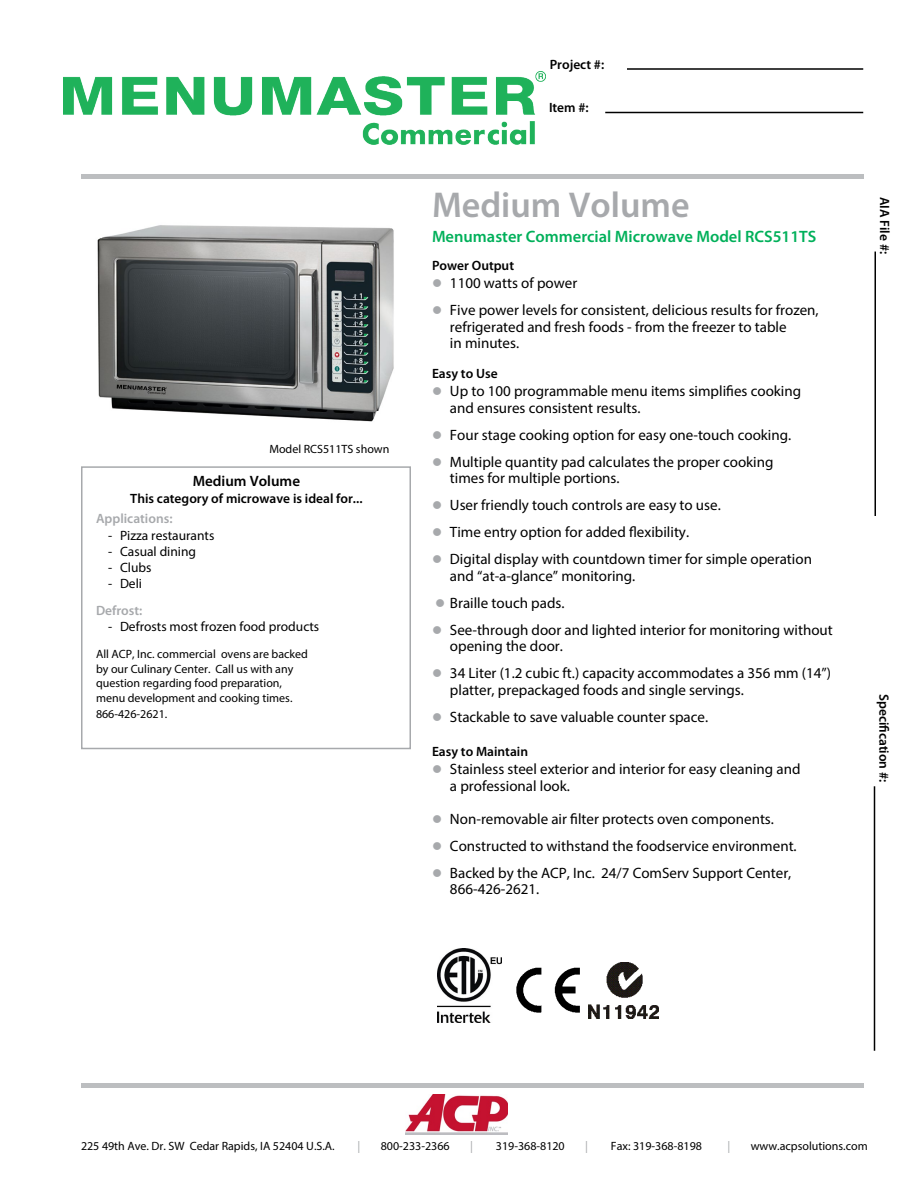
<style>
.page{position:relative;width:918px;height:1188px;background:#fff}
.page>*{position:absolute;margin:0;border:0;box-sizing:border-box;transform-origin:0 0}
.t1{font:600 36px "Myriad Pro";color:#a7a9ac}
.t2{font:600 16.5px "Myriad Pro";color:#00b05a}
.t3{font:15px/16.5px "Myriad Pro";color:#000}
.t4{font:600 15px "Myriad Pro";color:#000}
.t5{font:600 13.5px "Myriad Pro";color:#000}
.t6{font:13.5px "Myriad Pro";color:#000}
.t7{font:600 13.5px "Myriad Pro";color:#a7a9ac}
.t8{font:12px/14.4px "Myriad Pro";color:#000}
.t9{font:12px "Myriad Pro";color:#a7a9ac}
.s1{color:#a7a9ac}
</style>
<div class="page">
<div style="left:406px;top:1091px;width:102px;height:46px;background:linear-gradient(to right,#fff,#fff)"></div>
<img style="left:406px;top:1094px;width:102px;height:40px">
<hr style="left:81px;top:1083px;width:783px;height:4px;background:#bcbec0">
<hr style="left:605px;top:112px;width:258px;height:1px;background:#000">
<hr style="left:627px;top:68px;width:236px;height:2px;background:#000">
<hr style="left:874px;top:252px;width:2px;height:264px;background:#000">
<hr style="left:874px;top:786px;width:1px;height:265px;background:#000">
<img style="left:64px;top:71px;width:481px;height:74px">
<div style="left:81px;top:174px;width:783px;height:5px;background:#bcbec0"></div>
<div style="left:81px;top:466px;width:330px;height:283px;background:#fff;border:2px solid #a7a9ac"></div>
<img style="left:97px;top:225px;width:297px;height:197px">
<img style="left:516px;top:967px;width:64px;height:46px">
<img style="left:589px;top:963px;width:69px;height:56px">
<img style="left:438px;top:949px;width:64px;height:74px">
<p class="t8" style="left:269px;top:441px;width:122px">Model RCS511TS shown</p>
<p class="t4" style="left:193px;top:472px;width:109px">Medium Volume</p>
<p class="t5" style="left:130px;top:490px;width:234px">This category of microwave is ideal for...</p>
<p class="t7" style="left:96px;top:510px;width:78px">Applications:</p>
<p class="t6" style="left:108px;top:527px;width:108px">- Pizza restaurants</p>
<p class="t6" style="left:108px;top:543px;width:90px">- Casual dining</p>
<p class="t6" style="left:108px;top:559px;width:45px">- Clubs</p>
<p class="t6" style="left:108px;top:575px;width:36px">- Deli</p>
<p class="t7" style="left:96px;top:602px;width:48px">Defrost:</p>
<p class="t6" style="left:108px;top:619px;width:213px">- Defrosts most frozen food products</p>
<p class="t8" style="left:96px;top:647px;width:213px">All ACP, Inc. commercial ovens are backed by our Culinary Center. Call us with any question regarding food preparation, menu development and cooking times.</p>
<p class="t8" style="left:96px;top:707px;width:73px">866-426-2621.</p>
<p class="t5" style="left:550px;top:56px;width:56px">Project #:</p>
<p class="t5" style="left:549px;top:99px;width:41px">Item #:</p>
<h1 class="t1" style="left:432px;top:182px;width:259px">Medium Volume</h1>
<p class="t2" style="left:432px;top:226px;width:386px">Menumaster Commercial Microwave Model RCS511TS</p>
<p class="t5" style="left:432px;top:257px;width:84px">Power Output</p>
<p class="t3" style="left:432px;top:275px;width:147px"><span class="s1">●</span> 1100 watts of power</p>
<p class="t3" style="left:450px;top:302px;width:370px;text-indent:-18px"><span class="s1">●</span> Five power levels for consistent, delicious results for frozen, refrigerated and fresh foods - from the freezer to table<br>in minutes.</p>
<p class="t5" style="left:432px;top:365px;width:67px">Easy to Use</p>
<p class="t3" style="left:450px;top:383px;width:353px;text-indent:-18px"><span class="s1">●</span> Up to 100 programmable menu items simplifies cooking and ensures consistent results.</p>
<p class="t3" style="left:432px;top:426px;width:361px"><span class="s1">●</span> Four stage cooking option for easy one-touch cooking.</p>
<p class="t3" style="left:450px;top:453px;width:325px;text-indent:-18px"><span class="s1">●</span> Multiple quantity pad calculates the proper cooking times for multiple portions.</p>
<p class="t3" style="left:432px;top:497px;width:290px"><span class="s1">●</span> User friendly touch controls are easy to use.</p>
<p class="t3" style="left:432px;top:524px;width:259px"><span class="s1">●</span> Time entry option for added flexibility.</p>
<p class="t3" style="left:450px;top:551px;width:364px;text-indent:-18px"><span class="s1">●</span> Digital display with countdown timer for simple operation and “at-a-glance” monitoring.</p>
<p class="t3" style="left:435px;top:594px;width:131px"><span class="s1">●</span> Braille touch pads.</p>
<p class="t3" style="left:450px;top:621px;width:384px;text-indent:-18px"><span class="s1">●</span> See-through door and lighted interior for monitoring without opening the door.</p>
<p class="t3" style="left:450px;top:665px;width:383px;text-indent:-18px"><span class="s1">●</span> 34 Liter (1.2 cubic ft.) capacity accommodates a 356 mm (14”) platter, prepackaged foods and single servings.</p>
<p class="t3" style="left:432px;top:708px;width:278px"><span class="s1">●</span> Stackable to save valuable counter space.</p>
<p class="t5" style="left:432px;top:743px;width:98px">Easy to Maintain</p>
<p class="t3" style="left:450px;top:761px;width:352px;text-indent:-18px"><span class="s1">●</span> Stainless steel exterior and interior for easy cleaning and a professional look.</p>
<p class="t3" style="left:432px;top:810px;width:344px"><span class="s1">●</span> Non-removable air filter protects oven components.</p>
<p class="t3" style="left:432px;top:837px;width:366px"><span class="s1">●</span> Constructed to withstand the foodservice environment.</p>
<p class="t3" style="left:450px;top:864px;width:343px;text-indent:-18px"><span class="s1">●</span> Backed by the ACP, Inc. 24/7 ComServ Support Center,<br>866-426-2621.</p>
<p class="t5" style="left:893px;top:196px;width:59px;rotate:90deg">AIA File #:</p>
<p class="t5" style="left:892px;top:694px;width:90px;rotate:90deg">Specification #:</p>
<p class="t8" style="left:81px;top:1138px;width:255px">225 49th Ave. Dr. SW Cedar Rapids, IA 52404 U.S.A.</p>
<p class="t9" style="left:358px;top:1138px;width:4px">|</p>
<p class="t8" style="left:381px;top:1138px;width:70px">800-233-2366</p>
<p class="t9" style="left:470px;top:1138px;width:4px">|</p>
<p class="t8" style="left:496px;top:1138px;width:70px">319-368-8120</p>
<p class="t9" style="left:585px;top:1138px;width:4px">|</p>
<p class="t8" style="left:611px;top:1138px;width:93px">Fax: 319-368-8198</p>
<p class="t9" style="left:728px;top:1138px;width:4px">|</p>
<p class="t8" style="left:751px;top:1138px;width:118px">www.acpsolutions.com</p>
</div>
